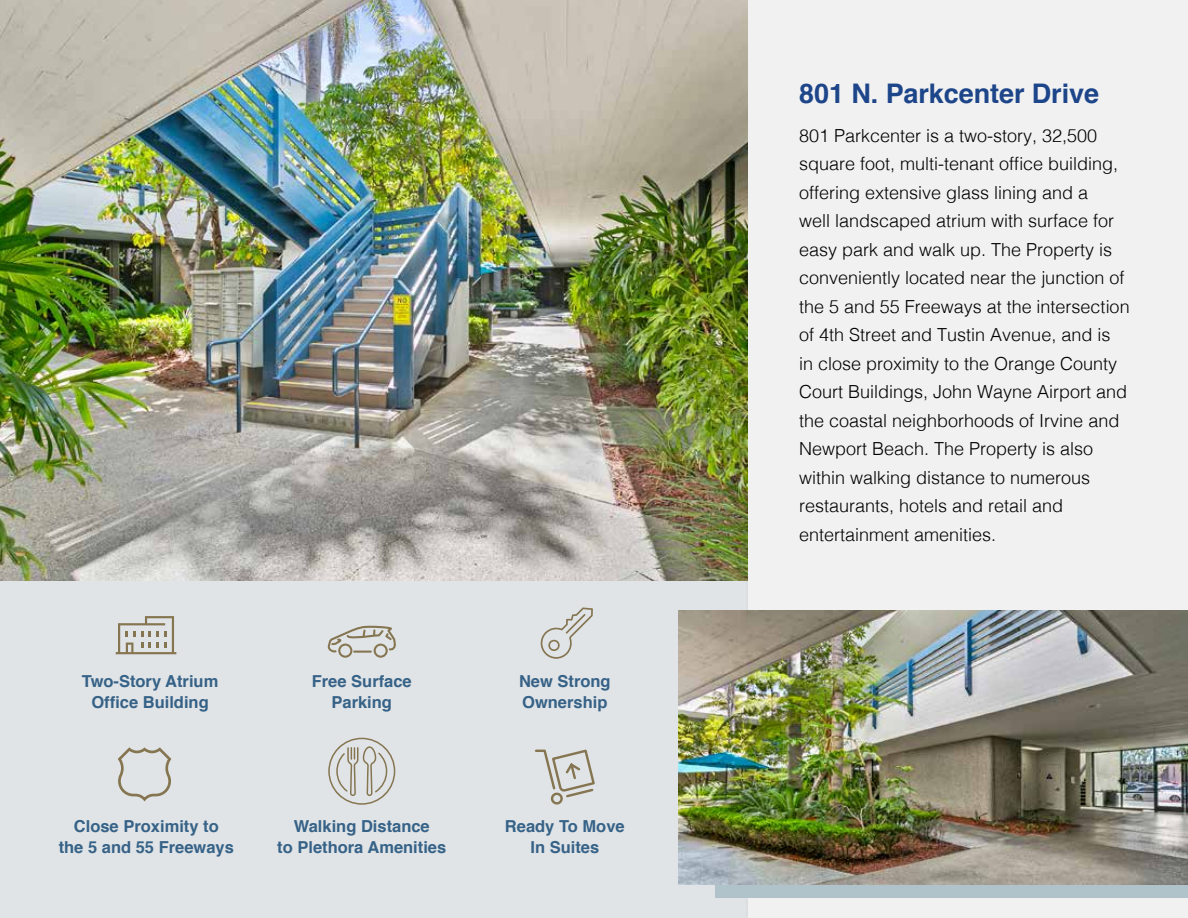
<style>
.page{position:relative;width:1188px;height:918px;background:#fff}
.page>*{position:absolute;margin:0;border:0;box-sizing:border-box;transform-origin:0 0}
.t1{font:700 27px "Helvetica";letter-spacing:-.005em;color:#1d4589}
.t2{font:300 18px/28.5px "Helvetica";color:#000}
.t3{font:700 16.5px/21px "Helvetica";color:#366287;text-align:center}
</style>
<div class="page">
<div style="left:747px;top:0;width:441px;height:918px;background:#f1f1f2"></div>
<div style="left:0;top:443px;width:747px;height:475px;background:#e0e4e7"></div>
<img style="left:0;top:0;width:747px;height:580px">
<div style="left:716px;top:859px;width:472px;height:38px;background:#b0c2ca"></div>
<svg style="left:328px;top:626px;width:68px;height:32px"></svg>
<svg style="left:541px;top:607px;width:52px;height:52px"></svg>
<svg style="left:116px;top:616px;width:60px;height:38px"></svg>
<svg style="left:118px;top:747px;width:54px;height:55px"></svg>
<svg style="left:328px;top:738px;width:67px;height:67px"></svg>
<svg style="left:535px;top:749px;width:60px;height:56px"></svg>
<img style="left:678px;top:610px;width:510px;height:274px">
<p class="t3" style="left:82px;top:671px;width:138px">Two-Story Atrium<br>Office Building</p>
<p class="t3" style="left:519px;top:671px;width:93px;text-align:left">New Strong<br>Ownership</p>
<p class="t3" style="left:312px;top:671px;width:101px">Free Surface<br>Parking</p>
<p class="t3" style="left:59px;top:816px;width:177px">Close Proximity to<br>the 5 and 55 Freeways</p>
<p class="t3" style="left:277px;top:816px;width:171px">Walking Distance<br>to Plethora Amenities</p>
<p class="t3" style="left:505px;top:816px;width:121px">Ready To Move<br>In Suites</p>
<h1 class="t1" style="left:799px;top:72px;width:301px">801 N. Parkcenter Drive</h1>
<p class="t2" style="left:799px;top:120px;width:332px">801 Parkcenter is a two-story, 32,500 square foot, multi-tenant office building, offering extensive glass lining and a<br>well landscaped atrium with surface for easy park and walk up. The Property is conveniently located near the junction of the 5 and 55 Freeways at the intersection of 4th Street and Tustin Avenue, and is<br>in close proximity to the Orange County Court Buildings, John Wayne Airport and the coastal neighborhoods of Irvine and Newport Beach. The Property is also within walking distance to numerous restaurants, hotels and retail and entertainment amenities.</p>
</div>
